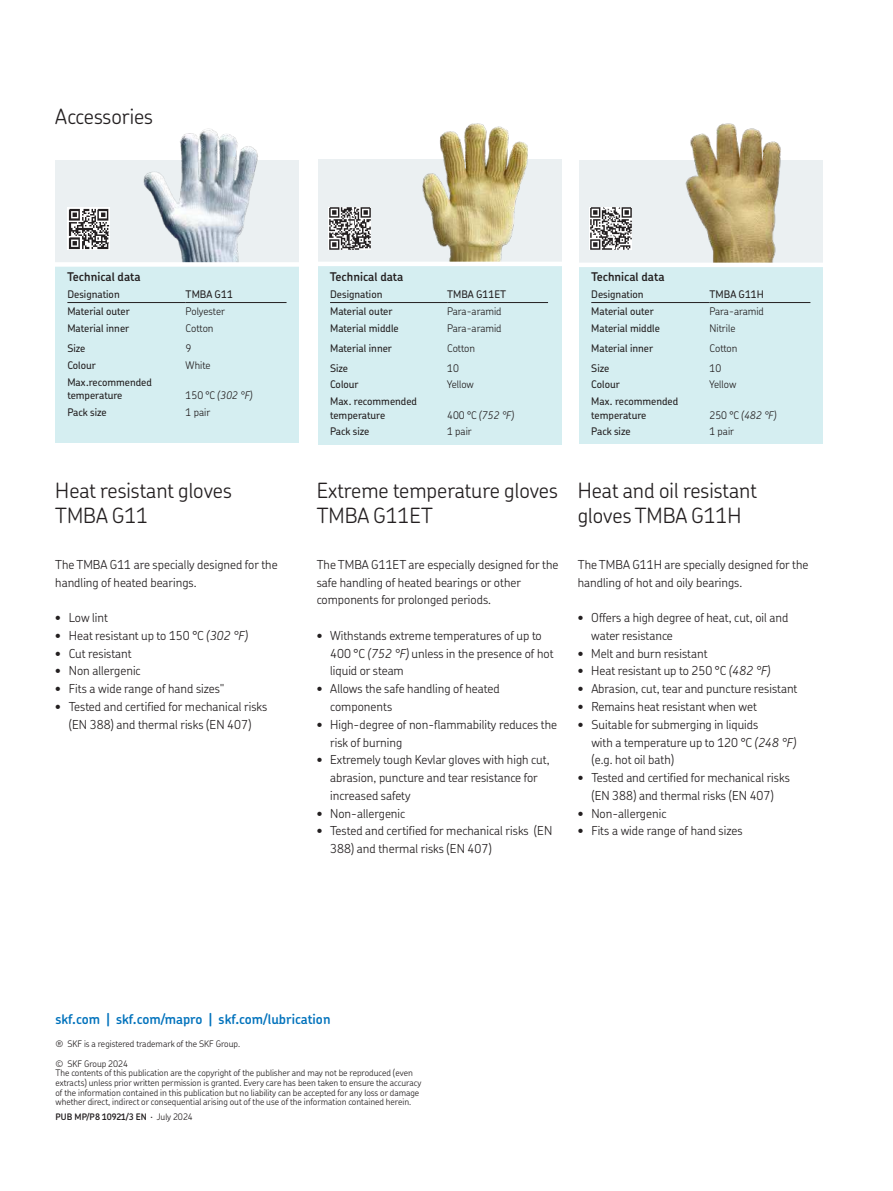
<style>
.page{position:relative;width:893px;height:1191px;background:#fff}
.page>*{position:absolute;margin:0;border:0;box-sizing:border-box;transform-origin:0 0}
.t1{font:300 21px/25.5px "SKF Chevin OT";color:#231f20}
.t2{font:600 13.5px "SKF Chevin OT";color:#0072bc}
.t3{font:300 12.3px/17.7px "SKF Chevin OT";color:#231f20}
.t4{font:600 12px "SKF Chevin OT";color:#231f20}
.t5{font:500 10.5px/13.5px "SKF Chevin OT";color:#231f20}
.t6{font:300 10.5px "SKF Chevin OT";letter-spacing:-.005em;color:#231f20}
.t7{font:italic 300 10.5px "SKF Chevin OT";color:#231f20}
.t8{font:300 9px/9.8px "SKF Chevin OT";color:#231f20}
.t9{font:600 9px "SKF Chevin OT";color:#231f20}
.s1{font-style:normal}
.s2{font-style:italic}
.s3{font-weight:300}
</style>
<div class="page">
<div style="left:579px;top:160px;width:243px;height:107px;background:#ebf0f2"></div>
<div style="left:318px;top:160px;width:243px;height:106px;background:#ebf0f2"></div>
<div style="left:55px;top:160px;width:243px;height:107px;background:#ebf0f2"></div>
<img style="left:143px;top:128px;width:115px;height:134px">
<img style="left:412px;top:123px;width:125px;height:139px">
<img style="left:685px;top:123px;width:96px;height:140px">
<div style="left:55px;top:265px;width:243px;height:178px;background:#d5eef1"></div>
<div style="left:318px;top:264px;width:243px;height:180px;background:#d5eef1"></div>
<div style="left:579px;top:265px;width:243px;height:178px;background:#d5eef1"></div>
<hr style="left:575px;top:263px;width:252px;height:4px;background:#fff">
<hr style="left:313px;top:262px;width:253px;height:4px;background:#fff">
<div style="left:51px;top:262px;width:252px;height:5px;background:#fff"></div>
<hr style="left:67px;top:302px;width:119px;height:1px;background:#231f20">
<hr style="left:186px;top:302px;width:100px;height:1px;background:#231f20">
<hr style="left:330px;top:302px;width:117px;height:1px;background:#231f20">
<hr style="left:447px;top:302px;width:101px;height:1px;background:#231f20">
<hr style="left:591px;top:302px;width:118px;height:1px;background:#231f20">
<hr style="left:709px;top:302px;width:101px;height:1px;background:#231f20">
<img style="left:68px;top:208px;width:42px;height:42px">
<img style="left:328px;top:208px;width:43px;height:42px">
<img style="left:589px;top:208px;width:43px;height:42px">
<h1 class="t1" style="left:55px;top:105px;width:99px">Accessories</h1>
<p class="t4" style="left:67px;top:271px;width:75px">Technical data</p>
<p class="t4" style="left:330px;top:271px;width:75px">Technical data</p>
<p class="t4" style="left:591px;top:271px;width:75px">Technical data</p>
<p class="t5" style="left:67px;top:288px;width:54px">Designation</p>
<p class="t5" style="left:186px;top:288px;width:49px">TMBA G11</p>
<p class="t5" style="left:67px;top:305px;width:64px">Material outer</p>
<p class="t6" style="left:186px;top:307px;width:41px">Polyester</p>
<p class="t5" style="left:67px;top:322px;width:63px">Material inner</p>
<p class="t6" style="left:186px;top:324px;width:29px">Cotton</p>
<p class="t5" style="left:67px;top:342px;width:19px">Size</p>
<p class="t6" style="left:186px;top:343px;width:7px">9</p>
<p class="t5" style="left:67px;top:359px;width:30px">Colour</p>
<p class="t6" style="left:186px;top:360px;width:26px">White</p>
<p class="t5" style="left:67px;top:375px;width:86px">Max.recommended temperature</p>
<p class="t7" style="left:186px;top:390px;width:68px"><span class="s1">150 °C</span> (302 °F)</p>
<p class="t5" style="left:67px;top:406px;width:41px">Pack size</p>
<p class="t6" style="left:186px;top:407px;width:26px">1 pair</p>
<h1 class="t1" style="left:55px;top:478px;width:178px">Heat resistant gloves<br>TMBA G11</h1>
<p class="t3" style="left:55px;top:556px;width:224px">The TMBA G11 are specially designed for the handling of heated bearings.</p>
<p class="t3" style="left:55px;top:609px;width:54px">• Low lint</p>
<p class="t3" style="left:55px;top:627px;width:194px">• Heat resistant up to 150 °C <span class="s2">(302 °F)</span></p>
<p class="t3" style="left:55px;top:645px;width:78px">• Cut resistant</p>
<p class="t3" style="left:55px;top:663px;width:87px">• Non allergenic</p>
<p class="t3" style="left:55px;top:680px;width:170px">• Fits a wide range of hand sizes"</p>
<p class="t3" style="left:55px;top:698px;width:213px;text-align:center">• Tested and certified for mechanical risks (EN 388) and thermal risks (EN 407)</p>
<p class="t5" style="left:330px;top:288px;width:54px">Designation</p>
<p class="t5" style="left:447px;top:288px;width:61px">TMBA G11ET</p>
<p class="t5" style="left:330px;top:305px;width:64px">Material outer</p>
<p class="t6" style="left:447px;top:307px;width:56px">Para-aramid</p>
<p class="t5" style="left:330px;top:322px;width:70px">Material middle</p>
<p class="t6" style="left:447px;top:324px;width:56px">Para-aramid</p>
<p class="t5" style="left:330px;top:342px;width:63px">Material inner</p>
<p class="t6" style="left:447px;top:343px;width:29px">Cotton</p>
<p class="t5" style="left:330px;top:361px;width:19px">Size</p>
<p class="t6" style="left:447px;top:363px;width:13px">10</p>
<p class="t5" style="left:330px;top:378px;width:30px">Colour</p>
<p class="t6" style="left:447px;top:380px;width:28px">Yellow</p>
<p class="t5" style="left:330px;top:395px;width:88px">Max. recommended temperature</p>
<p class="t7" style="left:447px;top:410px;width:68px"><span class="s1">400 °C</span> (752 °F)</p>
<p class="t5" style="left:330px;top:425px;width:41px">Pack size</p>
<p class="t6" style="left:447px;top:427px;width:26px">1 pair</p>
<h1 class="t1" style="left:316px;top:478px;width:243px">Extreme temperature gloves<br>TMBA G11ET</h1>
<p class="t3" style="left:316px;top:556px;width:243px">The TMBA G11ET are especially designed for the safe handling of heated bearings or other components for prolonged periods.</p>
<p class="t3" style="left:330px;top:627px;width:225px;text-indent:-14px">• Withstands extreme temperatures of up to<br>400 °C <span class="s2">(752 °F)</span> unless in the presence of hot liquid or steam</p>
<p class="t3" style="left:330px;top:680px;width:171px;text-indent:-14px">• Allows the safe handling of heated components</p>
<p class="t3" style="left:330px;top:716px;width:228px;text-indent:-14px">• High-degree of non-flammability reduces the risk of burning</p>
<p class="t3" style="left:330px;top:752px;width:221px;text-indent:-14px">• Extremely tough Kevlar gloves with high cut, abrasion, puncture and tear resistance for increased safety</p>
<p class="t3" style="left:316px;top:805px;width:90px">• Non-allergenic</p>
<p class="t3" style="left:330px;top:823px;width:224px;text-indent:-14px">• Tested and certified for mechanical risks (EN<br>388) and thermal risks (EN 407)</p>
<p class="t5" style="left:591px;top:288px;width:54px">Designation</p>
<p class="t5" style="left:709px;top:288px;width:56px">TMBA G11H</p>
<p class="t5" style="left:591px;top:305px;width:64px">Material outer</p>
<p class="t6" style="left:709px;top:307px;width:56px">Para-aramid</p>
<p class="t5" style="left:591px;top:322px;width:70px">Material middle</p>
<p class="t6" style="left:709px;top:324px;width:27px">Nitrile</p>
<p class="t5" style="left:591px;top:342px;width:63px">Material inner</p>
<p class="t6" style="left:709px;top:343px;width:29px">Cotton</p>
<p class="t5" style="left:591px;top:361px;width:19px">Size</p>
<p class="t6" style="left:709px;top:363px;width:13px">10</p>
<p class="t5" style="left:591px;top:378px;width:30px">Colour</p>
<p class="t6" style="left:709px;top:380px;width:28px">Yellow</p>
<p class="t5" style="left:591px;top:395px;width:88px">Max. recommended temperature</p>
<p class="t7" style="left:709px;top:410px;width:68px"><span class="s1">250 °C</span> (482 °F)</p>
<p class="t5" style="left:591px;top:425px;width:41px">Pack size</p>
<p class="t6" style="left:709px;top:427px;width:26px">1 pair</p>
<h1 class="t1" style="left:577px;top:478px;width:181px">Heat and oil resistant gloves TMBA G11H</h1>
<p class="t3" style="left:577px;top:556px;width:232px">The TMBA G11H are specially designed for the handling of hot and oily bearings.</p>
<p class="t3" style="left:591px;top:609px;width:198px;text-indent:-14px">• Offers a high degree of heat, cut, oil and water resistance</p>
<p class="t3" style="left:577px;top:645px;width:131px">• Melt and burn resistant</p>
<p class="t3" style="left:577px;top:663px;width:194px">• Heat resistant up to 250 °C <span class="s2">(482 °F)</span></p>
<p class="t3" style="left:577px;top:680px;width:221px">• Abrasion, cut, tear and puncture resistant</p>
<p class="t3" style="left:577px;top:698px;width:180px">• Remains heat resistant when wet</p>
<p class="t3" style="left:591px;top:716px;width:206px;text-indent:-14px">• Suitable for submerging in liquids<br>with a temperature up to 120 °C <span class="s2">(248 °F) </span>(e.g. hot oil bath)</p>
<p class="t3" style="left:577px;top:769px;width:213px;text-align:center">• Tested and certified for mechanical risks (EN 388) and thermal risks (EN 407)</p>
<p class="t3" style="left:577px;top:805px;width:90px">• Non-allergenic</p>
<p class="t3" style="left:577px;top:823px;width:166px">• Fits a wide range of hand sizes</p>
<p class="t2" style="left:55px;top:1013px;width:276px">skf.com | skf.com/mapro | skf.com/lubrication</p>
<p class="t8" style="left:55px;top:1035px;width:186px;line-height:19.4px">® SKF is a registered trademark of the SKF Group. © SKF Group 2024</p>
<p class="t8" style="left:55px;top:1069px;width:367px">The contents of this publication are the copyright of the publisher and may not be reproduced (even extracts) unless prior written permission is granted. Every care has been taken to ensure the accuracy of the information contained in this publication but no liability can be accepted for any loss or damage whether direct, indirect or consequential arising out of the use of the information contained herein.</p>
<p class="t9" style="left:55px;top:1112px;width:138px">PUB MP/P8 10921/3 EN <span class="s3">· July 2024</span></p>
</div>
